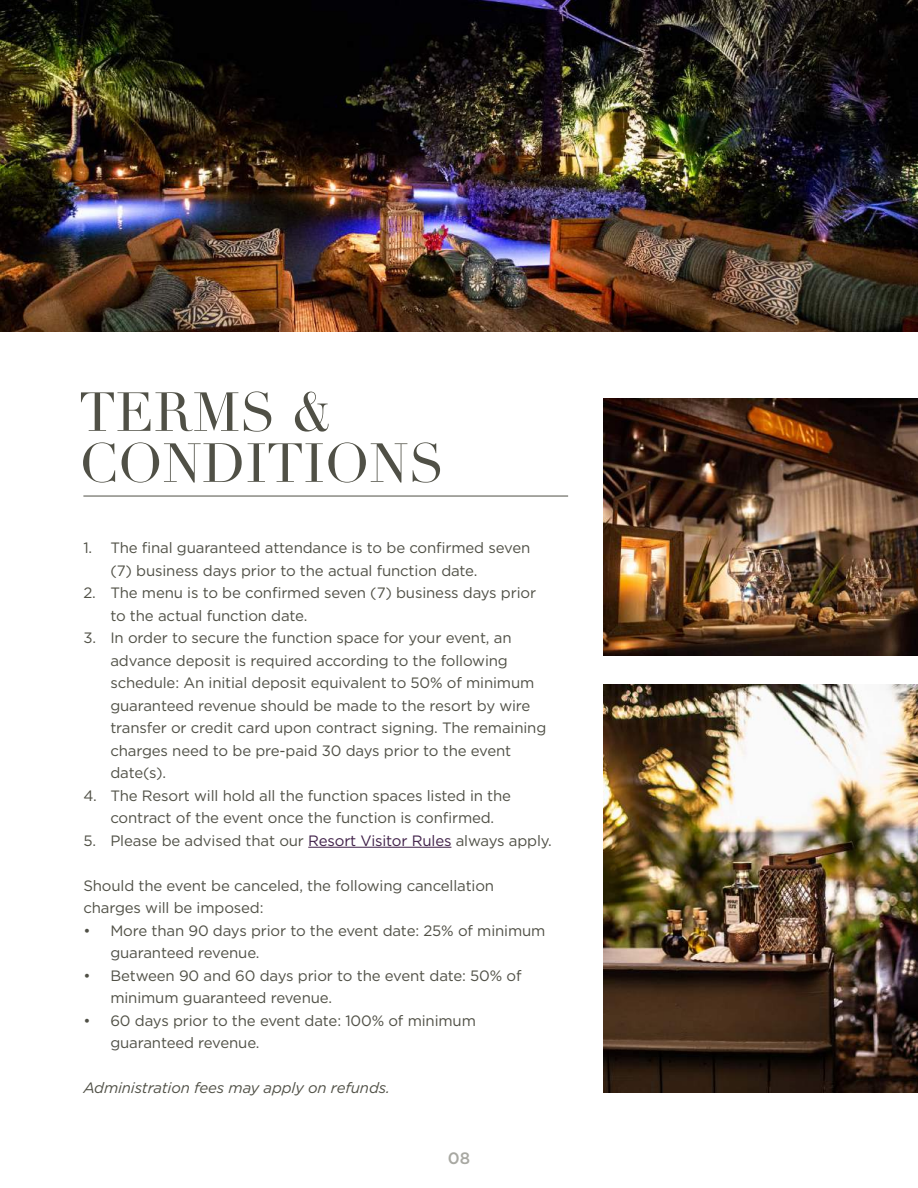
<style>
.page{position:relative;width:918px;height:1188px;background:#fff}
.page>*{position:absolute;margin:0;border:0;box-sizing:border-box;transform-origin:0 0}
.t1{font:54px/51px "Didot";color:#505046}
.t2{font:500 16.5px "Gotham";color:#a8a8a2}
.t3{font:15px/22.5px "Gotham";letter-spacing:-.01em;color:#505046}
.t4{font:italic 15px "Gotham";letter-spacing:-.01em;color:#505046}
.s1{color:#3f2048}
</style>
<div class="page">
<img style="left:604px;top:398px;width:314px;height:257px">
<hr style="left:308px;top:847px;width:143px;height:1px;background:#3f2048">
<hr style="left:83px;top:496px;width:485px;height:1px;background:#505046">
<img style="left:604px;top:685px;width:314px;height:408px">
<img style="left:0;top:0;width:918px;height:332px">
<h1 class="t1" style="left:79px;top:388px;width:367px">TERMS &amp;<br>CONDITIONS</h1>
<p class="t3" style="left:110px;top:536px;width:421px;text-indent:-27px">1. The final guaranteed attendance is to be confirmed seven (7) business days prior to the actual function date.</p>
<p class="t3" style="left:110px;top:581px;width:427px;text-indent:-27px">2. The menu is to be confirmed seven (7) business days prior to the actual function date.</p>
<p class="t3" style="left:110px;top:626px;width:437px;text-indent:-27px">3. In order to secure the function space for your event, an advance deposit is required according to the following schedule: An initial deposit equivalent to 50% of minimum guaranteed revenue should be made to the resort by wire transfer or credit card upon contract signing. The remaining charges need to be pre-paid 30 days prior to the event date(s).</p>
<p class="t3" style="left:110px;top:784px;width:402px;text-indent:-27px">4. The Resort will hold all the function spaces listed in the contract of the event once the function is confirmed.</p>
<p class="t3" style="left:83px;top:829px;width:470px">5. Please be advised that our <span class="s1">Resort Visitor Rules</span> always apply.</p>
<p class="t3" style="left:83px;top:874px;width:412px">Should the event be canceled, the following cancellation charges will be imposed:</p>
<p class="t3" style="left:110px;top:919px;width:437px;text-indent:-27px">• More than 90 days prior to the event date: 25% of minimum guaranteed revenue.</p>
<p class="t3" style="left:110px;top:964px;width:413px;text-indent:-27px">• Between 90 and 60 days prior to the event date: 50% of minimum guaranteed revenue.</p>
<p class="t3" style="left:110px;top:1009px;width:367px;text-indent:-27px">• 60 days prior to the event date: 100% of minimum guaranteed revenue.</p>
<p class="t4" style="left:83px;top:1080px;width:308px">Administration fees may apply on refunds.</p>
<p class="t2" style="left:448px;top:1147px;width:24px">08</p>
</div>
